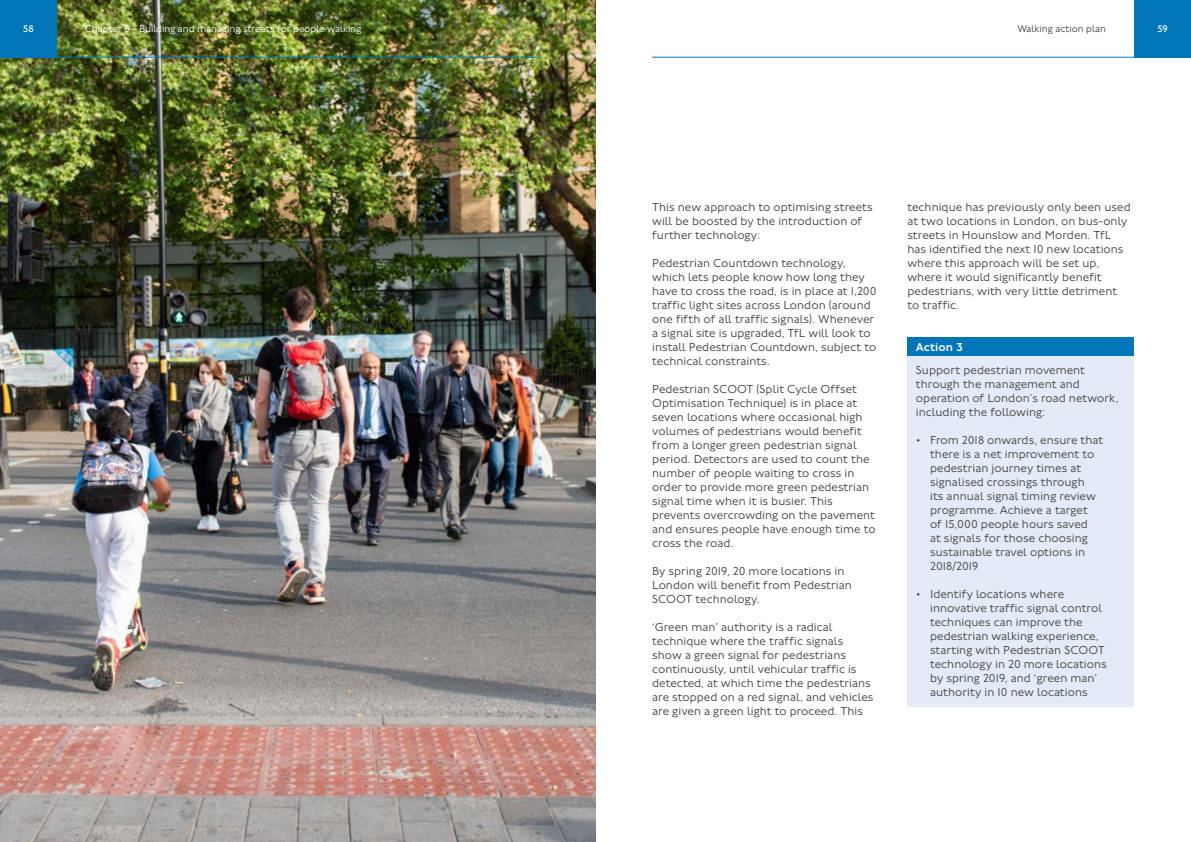
<style>
.page{position:relative;width:1191px;height:842px;background:#fff}
.page>*{position:absolute;margin:0;border:0;box-sizing:border-box;transform-origin:0 0}
.t1{font:300 12px/14px "Johnston 100";letter-spacing:.005em;color:#414042}
.t2{font:500 12px "Johnston 100";letter-spacing:.005em;color:#fff}
.t3{font:300 10px "Johnston 100";color:#fff}
.t4{font:300 10px "Johnston 100";color:#414042}
.t5{font:10px "Johnston 100";color:#fff}
</style>
<div class="page">
<img style="left:0;top:0;width:595px;height:842px">
<div style="left:907px;top:337px;width:227px;height:20px;background:#0076b8"></div>
<div style="left:907px;top:357px;width:227px;height:350px;background:#e4ebf6"></div>
<div style="left:0;top:0;width:57px;height:58px;background:#0076b8"></div>
<hr style="left:0;top:57px;width:539px;height:1px;background:#0076b8">
<div style="left:1134px;top:0;width:57px;height:58px;background:#0076b8"></div>
<hr style="left:652px;top:57px;width:539px;height:1px;background:#0076b8">
<p class="t5" style="left:23px;top:23px;width:12px">58</p>
<p class="t3" style="left:85px;top:23px;width:278px">Chapter 6 – Building and managing streets for people walking</p>
<p class="t4" style="left:1017px;top:23px;width:90px">Walking action plan</p>
<p class="t5" style="left:1157px;top:23px;width:12px">59</p>
<p class="t1" style="left:652px;top:200px;width:222px">This new approach to optimising streets will be boosted by the introduction of further technology:</p>
<p class="t1" style="left:652px;top:256px;width:226px">Pedestrian Countdown technology, which lets people know how long they have to cross the road, is in place at 1,200 traffic light sites across London (around one fifth of all traffic signals). Whenever a signal site is upgraded, TfL will look to install Pedestrian Countdown, subject to technical constraints.</p>
<p class="t1" style="left:652px;top:382px;width:225px">Pedestrian SCOOT (Split Cycle Offset Optimisation Technique) is in place at seven locations where occasional high volumes of pedestrians would benefit from a longer green pedestrian signal period. Detectors are used to count the number of people waiting to cross in order to provide more green pedestrian signal time when it is busier. This prevents overcrowding on the pavement and ensures people have enough time to cross the road.</p>
<p class="t1" style="left:652px;top:564px;width:201px">By spring 2019, 20 more locations in<br>London will benefit from Pedestrian<br>SCOOT technology.</p>
<p class="t1" style="left:652px;top:620px;width:223px">‘Green man’ authority is a radical technique where the traffic signals show a green signal for pedestrians continuously, until vehicular traffic is detected, at which time the pedestrians are stopped on a red signal, and vehicles are given a green light to proceed. This</p>
<p class="t1" style="left:907px;top:200px;width:225px">technique has previously only been used at two locations in London, on bus-only streets in Hounslow and Morden. TfL has identified the next 10 new locations where this approach will be set up, where it would significantly benefit pedestrians, with very little detriment to traffic.</p>
<p class="t2" style="left:916px;top:340px;width:48px">Action 3</p>
<p class="t1" style="left:916px;top:363px;width:204px">Support pedestrian movement through the management and operation of London’s road network, including the following:</p>
<p class="t1" style="left:930px;top:433px;width:175px;text-indent:-14px">• From 2018 onwards, ensure that there is a net improvement to pedestrian journey times at signalised crossings through<br>its annual signal timing review programme. Achieve a target<br>of 15,000 people hours saved<br>at signals for those choosing sustainable travel options in<br>2018/2019</p>
<p class="t1" style="left:930px;top:587px;width:178px;text-indent:-14px">• Identify locations where innovative traffic signal control techniques can improve the pedestrian walking experience, starting with Pedestrian SCOOT technology in 20 more locations by spring 2019, and ‘green man’ authority in 10 new locations</p>
</div>
